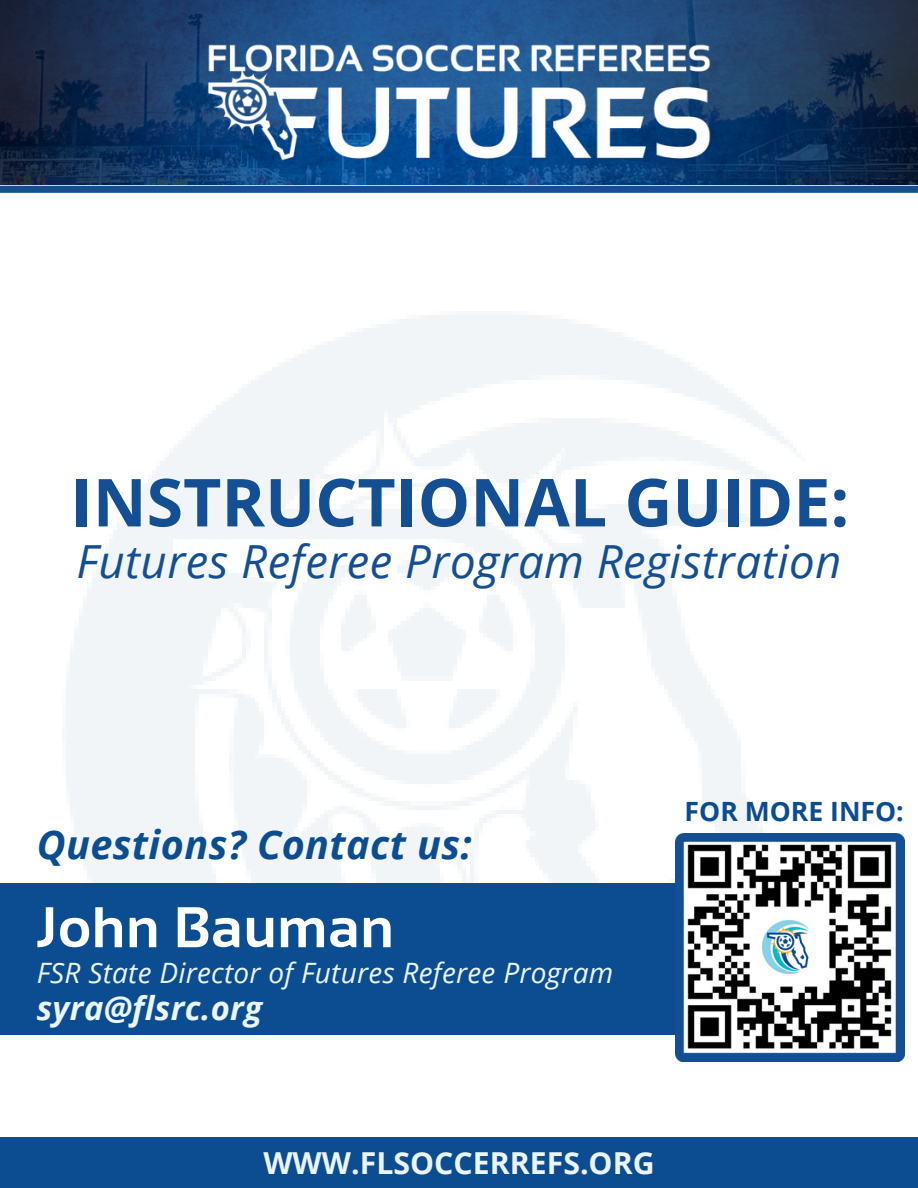
<style>
.page{position:relative;width:918px;height:1188px;background:#fff}
.page>*{position:absolute;margin:0;border:0;box-sizing:border-box;transform-origin:0 0}
.t1{font:700 66.3px "Open Sans";color:#144f93}
.t2{font:57.3px "Sansation Bold";letter-spacing:.01em;color:#fff}
.t3{font:italic 45.6px "Open Sans";letter-spacing:.01em;color:#144f93}
.t4{font:italic 700 39.6px "Open Sans";letter-spacing:.01em;color:#0c4d92}
.t5{font:italic 700 32.85px "Open Sans";letter-spacing:.01em;color:#eaf5f9}
.t6{font:700 30.3px "Open Sans";color:#eaf5f9}
.t7{font:italic 28.05px "Open Sans";letter-spacing:.01em;color:#eaf5f9}
.t8{font:700 26.55px "Open Sans";color:#0c4d92}
</style>
<div class="page">
<img style="left:886px;top:0;width:32px;height:186px">
<img style="left:0;top:0;width:886px;height:884px">
<div style="left:0;top:884px;width:713px;height:151px;background:#0c4d92"></div>
<div style="left:0;top:186px;width:918px;height:7px;background:#144f93"></div>
<div style="left:0;top:1138px;width:918px;height:50px;background:#0c4d92"></div>
<img style="left:675px;top:833px;width:229px;height:228px">
<img style="left:760px;top:918px;width:60px;height:58px">
<img style="left:161px;top:0;width:596px;height:401px">
<p class="t1" style="left:71px;top:456px;width:780px">INSTRUCTIONAL GUIDE:</p>
<p class="t3" style="left:76px;top:529px;width:767px">Futures Referee Program Registration</p>
<p class="t4" style="left:37px;top:816px;width:437px">Questions? Contact us:</p>
<p class="t2" style="left:37px;top:895px;width:359px">John Bauman</p>
<p class="t7" style="left:37px;top:953px;width:578px">FSR State Director of Futures Referee Program</p>
<p class="t5" style="left:37px;top:985px;width:227px">syra@flsrc.org</p>
<p class="t8" style="left:685px;top:793px;width:221px">FOR MORE INFO:</p>
<p class="t6" style="left:263px;top:1142px;width:393px">WWW.FLSOCCERREFS.ORG</p>
</div>
